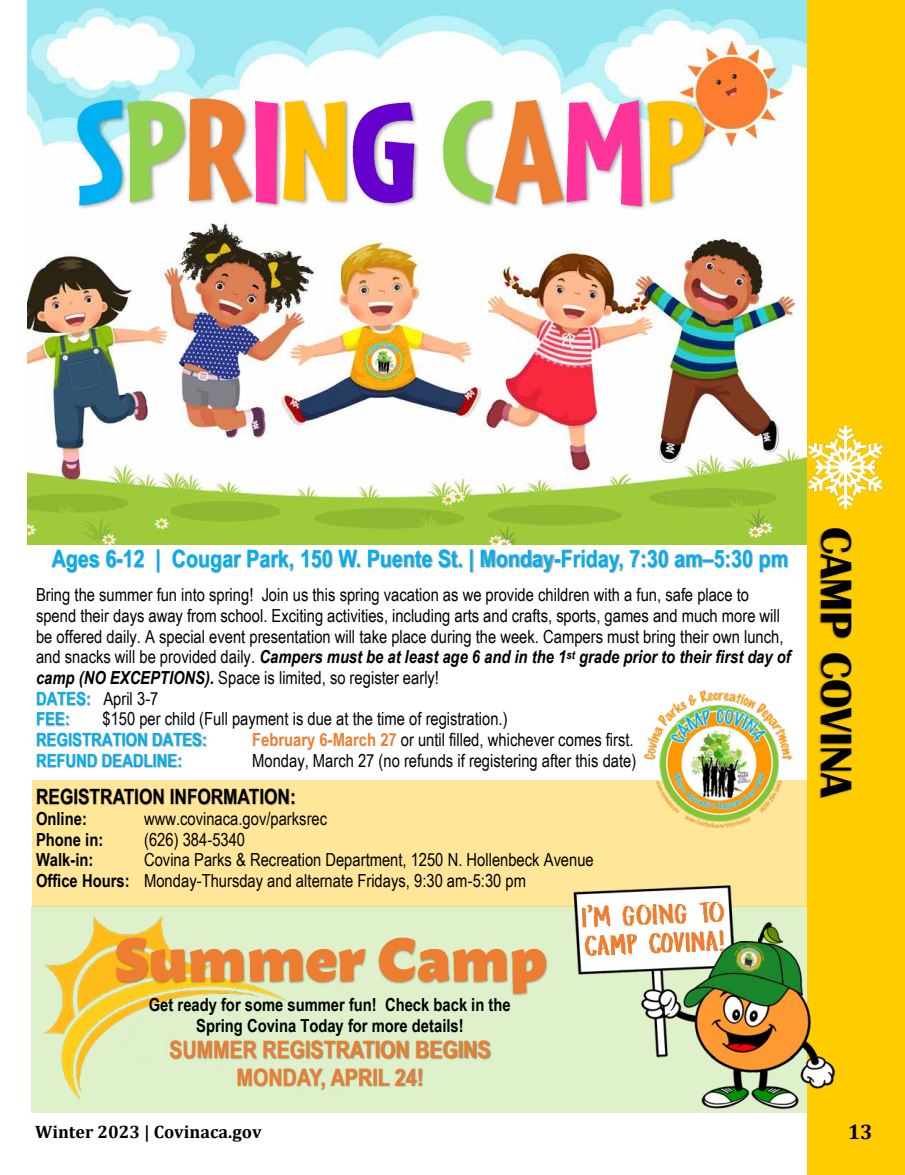
<style>
.page{position:relative;width:905px;height:1175px;background:#fff}
.page>*{position:absolute;margin:0;border:0;box-sizing:border-box;transform-origin:0 0}
.t1{font:700 45px "Britannic";color:#000}
.t2{font:700 24px "Arial Narrow";color:#00b0f0}
.t3{font:700 24px/27.6px "Arial Narrow";color:#ed7d31;text-align:center}
.t4{font:700 21px "Arial Narrow";color:#000}
.t5{font:700 21px "Cambria";color:#000}
.t6{font:18px/20.7px "Arial Narrow";color:#000}
.t7{font:700 18px/20.7px "Arial Narrow";color:#000;text-align:center}
.t8{font:700 18px "Arial Narrow";color:#00b0f0}
.t9{font:700 18px "Cambria";color:#000}
.s1{font-weight:700;font-style:italic}
.s2{font-weight:700;color:#00b0f0}
.s3{font-weight:700;color:#ed7d31}
.s4{font-weight:700}
</style>
<div class="page">
<img style="left:27px;top:0;width:780px;height:544px">
<img style="left:36px;top:691px;width:55px;height:16px">
<img style="left:36px;top:702px;width:46px;height:20px">
<img style="left:36px;top:722px;width:159px;height:21px">
<img style="left:195px;top:732px;width:12px;height:11px">
<img style="left:36px;top:743px;width:134px;height:26px">
<img style="left:170px;top:743px;width:37px;height:25px">
<div style="left:32px;top:780px;width:774px;height:126px;background:#ffe699"></div>
<img style="left:36px;top:788px;width:246px;height:18px">
<img style="left:282px;top:789px;width:13px;height:17px">
<img style="left:37px;top:537px;width:64px;height:37px">
<img style="left:101px;top:537px;width:7px;height:29px">
<img style="left:108px;top:537px;width:431px;height:37px">
<img style="left:539px;top:537px;width:6px;height:35px">
<img style="left:545px;top:537px;width:142px;height:37px">
<img style="left:687px;top:537px;width:11px;height:32px">
<img style="left:698px;top:537px;width:75px;height:36px">
<img style="left:773px;top:537px;width:8px;height:32px">
<img style="left:643px;top:690px;width:138px;height:138px">
<div style="left:807px;top:0;width:97px;height:1174px;background:#fc0"></div>
<img style="left:781px;top:499px;width:71px;height:326px">
<div style="left:31px;top:906px;width:775px;height:207px;background:#def1cb"></div>
<img style="left:804px;top:425px;width:79px;height:84px">
<img style="left:27px;top:20px;width:10px;height:305px">
<img style="left:37px;top:20px;width:61px;height:305px">
<img style="left:98px;top:20px;width:65px;height:305px">
<img style="left:163px;top:20px;width:30px;height:305px">
<img style="left:193px;top:20px;width:69px;height:305px">
<img style="left:262px;top:20px;width:91px;height:305px">
<img style="left:350px;top:66px;width:3px;height:167px">
<img style="left:353px;top:20px;width:54px;height:305px">
<img style="left:407px;top:20px;width:68px;height:305px">
<img style="left:475px;top:20px;width:82px;height:305px">
<img style="left:557px;top:20px;width:60px;height:305px">
<img style="left:617px;top:20px;width:190px;height:305px">
<img style="left:573px;top:881px;width:262px;height:231px">
<img style="left:758px;top:912px;width:34px;height:29px">
<img style="left:681px;top:941px;width:121px;height:74px">
<img style="left:729px;top:940px;width:39px;height:38px">
<svg style="left:582px;top:901px;width:142px;height:54px;background:#f8d2b8"></svg>
<img style="left:357px;top:335px;width:52px;height:51px">
<img style="left:33px;top:906px;width:112px;height:195px">
<img style="left:75px;top:906px;width:433px;height:128px">
<img style="left:113px;top:922px;width:395px;height:72px">
<img style="left:508px;top:902px;width:118px;height:132px">
<img style="left:154px;top:1027px;width:327px;height:49px">
<img style="left:481px;top:1027px;width:42px;height:33px">
<img style="left:222px;top:1055px;width:186px;height:36px">
<img style="left:408px;top:1055px;width:5px;height:32px">
<img style="left:413px;top:1055px;width:42px;height:32px">
<h2 class="t2" style="left:52px;top:540px;width:738px">Ages 6-12 | Cougar Park, 150 W. Puente St. | Monday-Friday, 7:30 am–5:30 pm</h2>
<p class="t6" style="left:36px;top:584px;width:756px">Bring the summer fun into spring! Join us this spring vacation as we provide children with a fun, safe place to spend their days away from school. Exciting activities, including arts and crafts, sports, games and much more will be offered daily. A special event presentation will take place during the week. Campers must bring their own lunch, and snacks will be provided daily. <span class="s1">Campers must be at least age 6 and in the 1</span><sup>st</sup> <span class="s1">grade prior to their first day of camp (NO EXCEPTIONS).</span> Space is limited, so register early!<br><span class="s2">DATES:</span> April 3-7<br><span class="s2">FEE:</span></p>
<p class="t6" style="left:102px;top:708px;width:406px">$150 per child (Full payment is due at the time of registration.)</p>
<p class="t8" style="left:36px;top:726px;width:172px">REGISTRATION DATES:</p>
<p class="t6" style="left:252px;top:728px;width:383px"><span class="s3">February 6-March 27</span> or until filled, whichever comes first.</p>
<p class="t8" style="left:36px;top:746px;width:147px">REFUND DEADLINE:</p>
<p class="t6" style="left:252px;top:749px;width:385px">Monday, March 27 (no refunds if registering after this date)</p>
<p class="t4" style="left:36px;top:780px;width:261px">REGISTRATION INFORMATION:</p>
<p class="t7" style="left:36px;top:807px;width:52px">Online:</p>
<p class="t6" style="left:144px;top:807px;width:184px">www.covinaca.gov/parksrec</p>
<p class="t7" style="left:36px;top:828px;width:69px">Phone in:</p>
<p class="t6" style="left:144px;top:828px;width:103px">(626) 384-5340</p>
<p class="t7" style="left:36px;top:848px;width:59px">Walk-in:</p>
<p class="t6" style="left:36px;top:849px;width:559px;text-indent:108px">Covina Parks &amp; Recreation Department, 1250 N. Hollenbeck Avenue<br><span class="s4">Office Hours:</span> Monday-Thursday and alternate Fridays, 9:30 am-5:30 pm</p>
<h1 class="t1" style="left:861px;top:527px;width:272px;rotate:90deg">CAMP COVINA</h1>
<p class="t7" style="left:149px;top:993px;width:363px">Get ready for some summer fun! Check back in the<br>Spring Covina Today for more details!</p>
<h2 class="t3" style="left:169px;top:1034px;width:322px">SUMMER REGISTRATION BEGINS<br>MONDAY, APRIL 24!</h2>
<p class="t9" style="left:35px;top:1119px;width:228px">Winter 2023 | Covinaca.gov</p>
<p class="t5" style="left:847px;top:1117px;width:26px">13</p>
</div>
